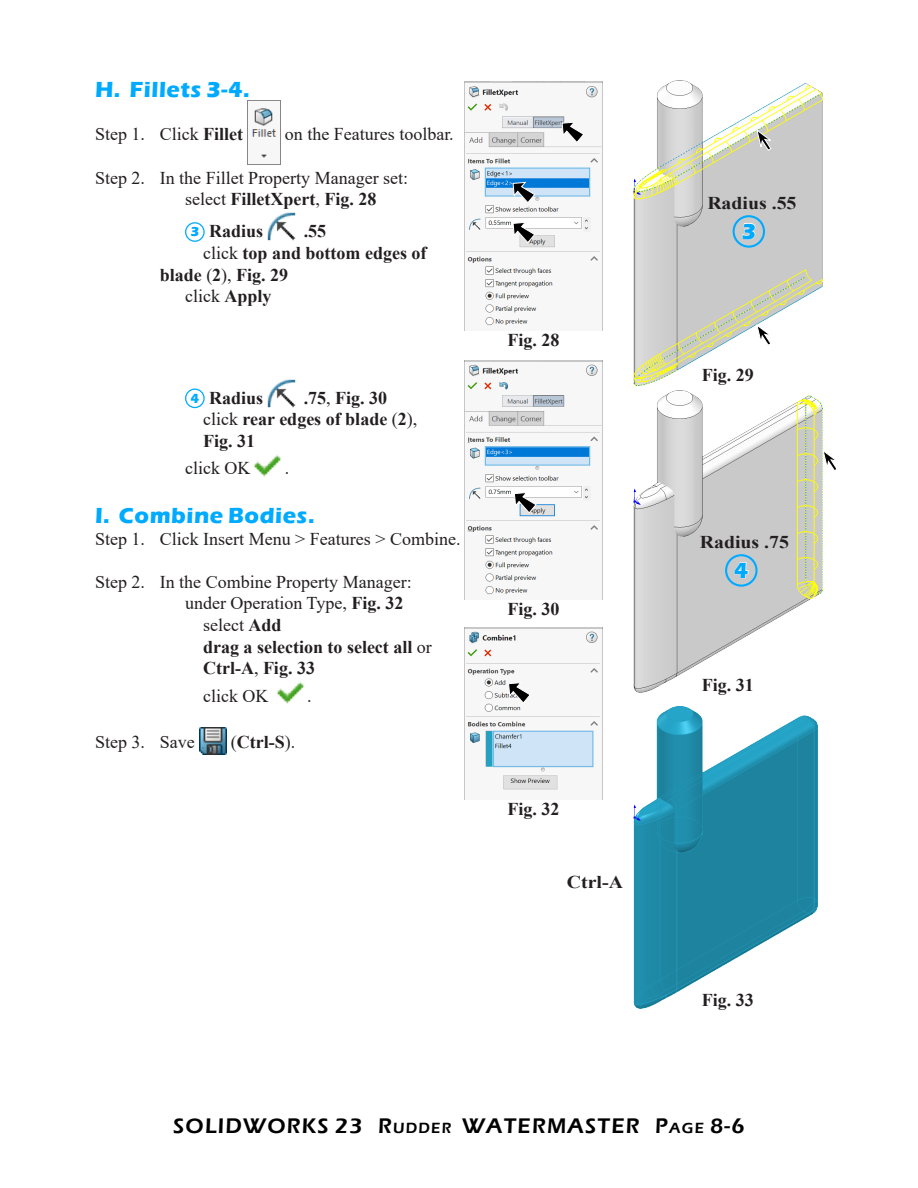
<style>
.page{position:relative;width:918px;height:1188px;background:#fff}
.page>*{position:absolute;margin:0;border:0;box-sizing:border-box;transform-origin:0 0}
.Subhead_1{font:700 22.5px "Eras ITC";letter-spacing:.025em;color:#00abff}
.t1{font:600 21.75px "Eras ITC";letter-spacing:.055em;color:#000}
.Body_text{font:18px/21.6px "Times New Roman";color:#231f20}
.Body_text-2{font:700 18px/21.6px "Times New Roman";color:#231f20}
.Fig_No{font:700 18px "Times New Roman";color:#231f20}
.Coor{font:700 18px "Times New Roman";color:#231f20;scale:1.1 1}
.t2{font:700 13.65px "Eras ITC";color:#00abff}
.s1{font-weight:700}
.s2{font-weight:400}
.s3{font-size:15.15px}
</style>
<div class="page">
<img style="left:248px;top:100px;width:32px;height:58px">
<div style="left:185px;top:222px;width:20px;height:20px;border:1px solid #00abff;border-radius:50%"></div>
<img style="left:267px;top:212px;width:29px;height:29px">
<div style="left:185px;top:388px;width:20px;height:20px;border:1px solid #00abff;border-radius:50%"></div>
<img style="left:267px;top:379px;width:29px;height:29px">
<img style="left:254px;top:454px;width:27px;height:23px">
<img style="left:277px;top:681px;width:27px;height:23px">
<img style="left:199px;top:727px;width:27px;height:27px">
<img style="left:465px;top:81px;width:137px;height:245px">
<svg style="left:513px;top:182px;width:22px;height:21px"></svg>
<svg style="left:562px;top:122px;width:22px;height:21px"></svg>
<svg style="left:513px;top:222px;width:22px;height:21px"></svg>
<img style="left:634px;top:80px;width:189px;height:305px">
<img style="left:465px;top:360px;width:137px;height:235px">
<svg style="left:514px;top:492px;width:23px;height:22px"></svg>
<img style="left:634px;top:391px;width:189px;height:302px">
<img style="left:465px;top:627px;width:137px;height:163px">
<svg style="left:508px;top:682px;width:23px;height:22px"></svg>
<img style="left:633px;top:706px;width:184px;height:302px">
<svg style="left:742px;top:223px;width:14px;height:17px"></svg>
<div style="left:733px;top:215px;width:32px;height:33px;border:2px solid #00abff;border-radius:50%"></div>
<svg style="left:734px;top:562px;width:15px;height:16px"></svg>
<div style="left:725px;top:554px;width:33px;height:33px;border:2px solid #00abff;border-radius:50%"></div>
<svg style="left:756px;top:129px;width:18px;height:22px"></svg>
<svg style="left:756px;top:324px;width:18px;height:22px"></svg>
<svg style="left:822px;top:450px;width:14px;height:22px"></svg>
<p class="Subhead_1" style="left:95px;top:76px;width:156px">H. Fillets 3-4.</p>
<p class="Body_text" style="left:95px;top:123px;width:150px">Step 1. Click <span class="s1">Fillet</span></p>
<p class="Body_text" style="left:285px;top:123px;width:170px">on the Features toolbar.</p>
<p class="Body_text" style="left:185px;top:166px;width:225px;text-indent:-90px">Step 2. In the Fillet Property Manager set: select <span class="s1">FilletXpert</span>, <span class="s1">Fig. 28</span></p>
<p class="t2" style="left:190px;top:224px;width:10px">3</p>
<p class="Body_text-2" style="left:209px;top:220px;width:56px">Radius</p>
<p class="Body_text-2" style="left:304px;top:220px;width:24px">.55</p>
<p class="Body_text-2" style="left:203px;top:242px;width:225px"><span class="s2">click</span> top and bottom edges of</p>
<p class="Body_text-2" style="left:160px;top:263px;width:130px">blade <span class="s2">(</span>2<span class="s2">),</span> Fig. 29</p>
<p class="Body_text" style="left:185px;top:285px;width:88px">click <span class="s1">Apply</span></p>
<p class="t2" style="left:190px;top:390px;width:10px">4</p>
<p class="Body_text-2" style="left:209px;top:386px;width:56px">Radius</p>
<p class="Body_text-2" style="left:203px;top:386px;width:216px;text-indent:101px">.75<span class="s2">,</span> Fig. 30 <span class="s2">click</span> rear edges of blade <span class="s2">(</span>2<span class="s2">),<br></span>Fig. 31</p>
<p class="Body_text" style="left:185px;top:457px;width:67px">click OK</p>
<p class="Body_text" style="left:285px;top:457px;width:6px">.</p>
<p class="Subhead_1" style="left:95px;top:503px;width:221px">I. Combine Bodies.</p>
<p class="Body_text" style="left:95px;top:527px;width:367px">Step 1. Click Insert Menu &gt; Features &gt; Combine.</p>
<p class="Body_text" style="left:95px;top:570px;width:318px">Step 2. In the Combine Property Manager:</p>
<p class="Body_text" style="left:185px;top:592px;width:220px">under Operation Type, <span class="s1">Fig. 32</span></p>
<p class="Body_text" style="left:203px;top:614px;width:80px">select <span class="s1">Add</span></p>
<p class="Body_text-2" style="left:203px;top:635px;width:230px">drag a selection to select all <span class="s2">or</span></p>
<p class="Body_text-2" style="left:203px;top:657px;width:113px">Ctrl-A<span class="s2">,</span> Fig. 33</p>
<p class="Body_text" style="left:203px;top:685px;width:67px">click OK</p>
<p class="Body_text" style="left:307px;top:685px;width:6px">.</p>
<p class="Body_text" style="left:95px;top:731px;width:101px">Step 3. Save</p>
<p class="Body_text-2" style="left:231px;top:731px;width:66px"><span class="s2">(</span>Ctrl-S<span class="s2">).</span></p>
<p class="Fig_No" style="left:508px;top:327px;width:54px">Fig. 28</p>
<p class="Fig_No" style="left:508px;top:596px;width:54px">Fig. 30</p>
<p class="Fig_No" style="left:508px;top:796px;width:54px">Fig. 32</p>
<p class="Coor" style="left:567px;top:869px;width:52px">Ctrl-A</p>
<p class="Coor" style="left:707px;top:190px;width:83px">Radius .55</p>
<p class="Subhead_1" style="left:741px;top:218px;width:16px">3</p>
<p class="Fig_No" style="left:702px;top:362px;width:54px">Fig. 29</p>
<p class="Coor" style="left:700px;top:529px;width:83px">Radius .75</p>
<p class="Subhead_1" style="left:734px;top:557px;width:16px">4</p>
<p class="Fig_No" style="left:702px;top:672px;width:54px">Fig. 31</p>
<p class="Fig_No" style="left:702px;top:987px;width:54px">Fig. 33</p>
<p class="t1" style="left:173px;top:1114px;width:573px">SOLIDWORKS 23 R<span class="s3">UDD ER</span> WATERMASTER P<span class="s3">AGE</span> 8-6</p>
</div>
